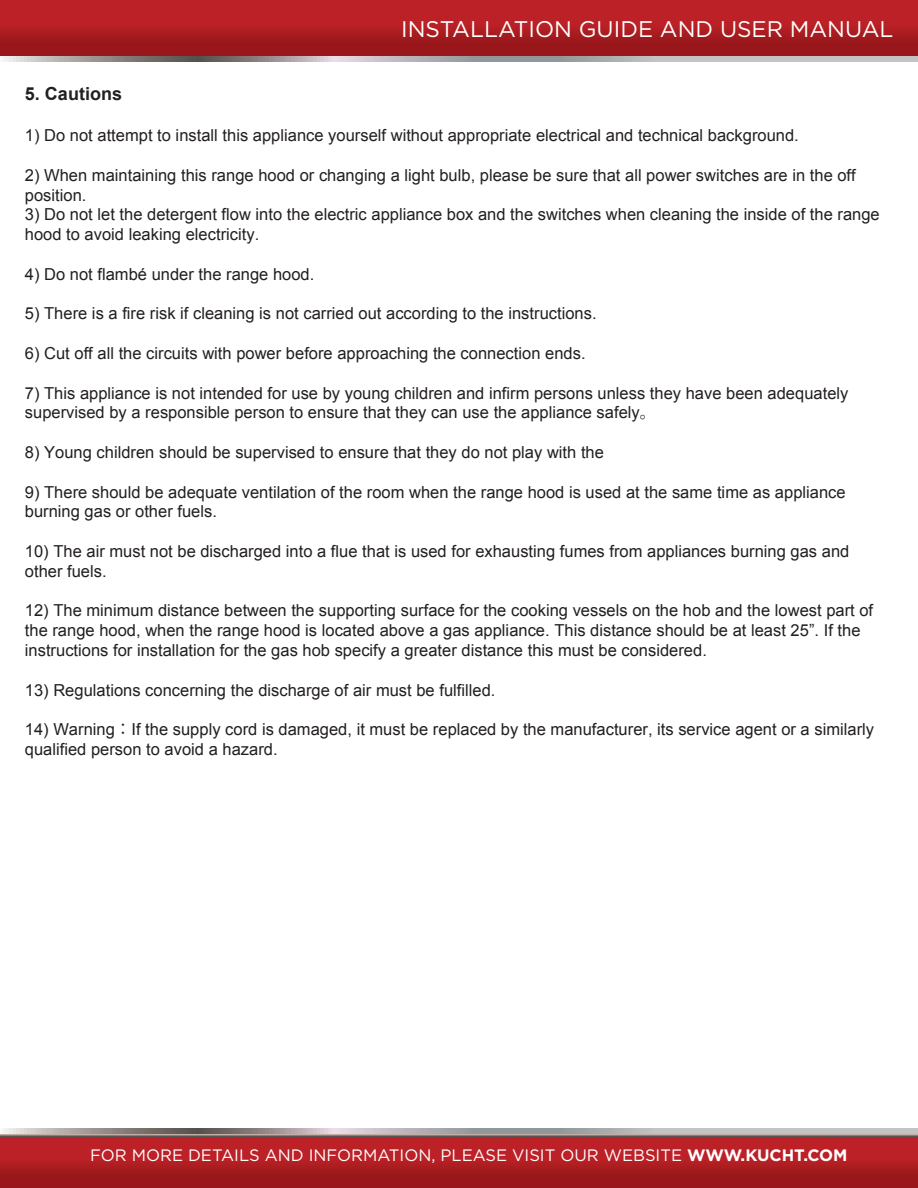
<style>
.page{position:relative;width:918px;height:1188px;background:#fff}
.page>*{position:absolute;margin:0;border:0;box-sizing:border-box;transform-origin:0 0}
.t1{font:22.65px "Gotham";color:#fff}
.t2{font:700 18px "Arial";color:#231f20}
.t3{font:16.5px/19.8px "Arial";color:#231f20}
.t4{font:16.5px "Gotham";color:#fff}
.s1{font-family:"Koz Go Pr 6 N"}
.s2{font-weight:700}
</style>
<div class="page">
<div style="left:0;top:1135px;width:918px;height:53px;background:linear-gradient(to bottom,#c7242b,#951619)"></div>
<svg style="left:0;top:1133px;width:918px;height:3px;background:#ab9b90"></svg>
<svg style="left:2px;top:1128px;width:916px;height:5px;background:#aca9a9"></svg>
<svg style="left:0;top:0;width:918px;height:57px;background:#ad1f24"></svg>
<svg style="left:2px;top:57px;width:916px;height:5px;background:#aca9a9"></svg>
<h1 class="t1" style="left:401px;top:15px;width:494px">INSTALLATION GUIDE AND USER MANUAL</h1>
<p class="t2" style="left:25px;top:82px;width:99px">5. Cautions</p>
<p class="t3" style="left:25px;top:126px;width:775px">1) Do not attempt to install this appliance yourself without appropriate electrical and technical background.</p>
<p class="t3" style="left:25px;top:165px;width:832px">2) When maintaining this range hood or changing a light bulb, please be sure that all power switches are in the off position.</p>
<p class="t3" style="left:25px;top:205px;width:856px">3) Do not let the detergent flow into the electric appliance box and the switches when cleaning the inside of the range hood to avoid leaking electricity.</p>
<p class="t3" style="left:25px;top:264px;width:291px">4) Do not flambé under the range hood.</p>
<p class="t3" style="left:25px;top:304px;width:573px">5) There is a fire risk if cleaning is not carried out according to the instructions.</p>
<p class="t3" style="left:25px;top:344px;width:562px">6) Cut off all the circuits with power before approaching the connection ends.</p>
<p class="t3" style="left:25px;top:383px;width:825px">7) This appliance is not intended for use by young children and infirm persons unless they have been adequately supervised by a responsible person to ensure that they can use the appliance safely<span class="s1">。</span></p>
<p class="t3" style="left:25px;top:443px;width:581px">8) Young children should be supervised to ensure that they do not play with the</p>
<p class="t3" style="left:25px;top:482px;width:822px">9) There should be adequate ventilation of the room when the range hood is used at the same time as appliance burning gas or other fuels.</p>
<p class="t3" style="left:25px;top:542px;width:826px">10) The air must not be discharged into a flue that is used for exhausting fumes from appliances burning gas and other fuels.</p>
<p class="t3" style="left:25px;top:601px;width:850px">12) The minimum distance between the supporting surface for the cooking vessels on the hob and the lowest part of the range hood, when the range hood is located above a gas appliance. This distance should be at least 25”. If the instructions for installation for the gas hob specify a greater distance this must be considered.</p>
<p class="t3" style="left:25px;top:680px;width:472px">13) Regulations concerning the discharge of air must be fulfilled.</p>
<p class="t3" style="left:25px;top:720px;width:851px">14) Warning<span class="s1">：</span>If the supply cord is damaged, it must be replaced by the manufacturer, its service agent or a similarly qualified person to avoid a hazard.</p>
<p class="t4" style="left:90px;top:1145px;width:759px">FOR MORE DETAILS AND INFORMATION, PLEASE VISIT OUR WEBSITE <span class="s2">WWW.KUCHT.COM</span></p>
</div>
